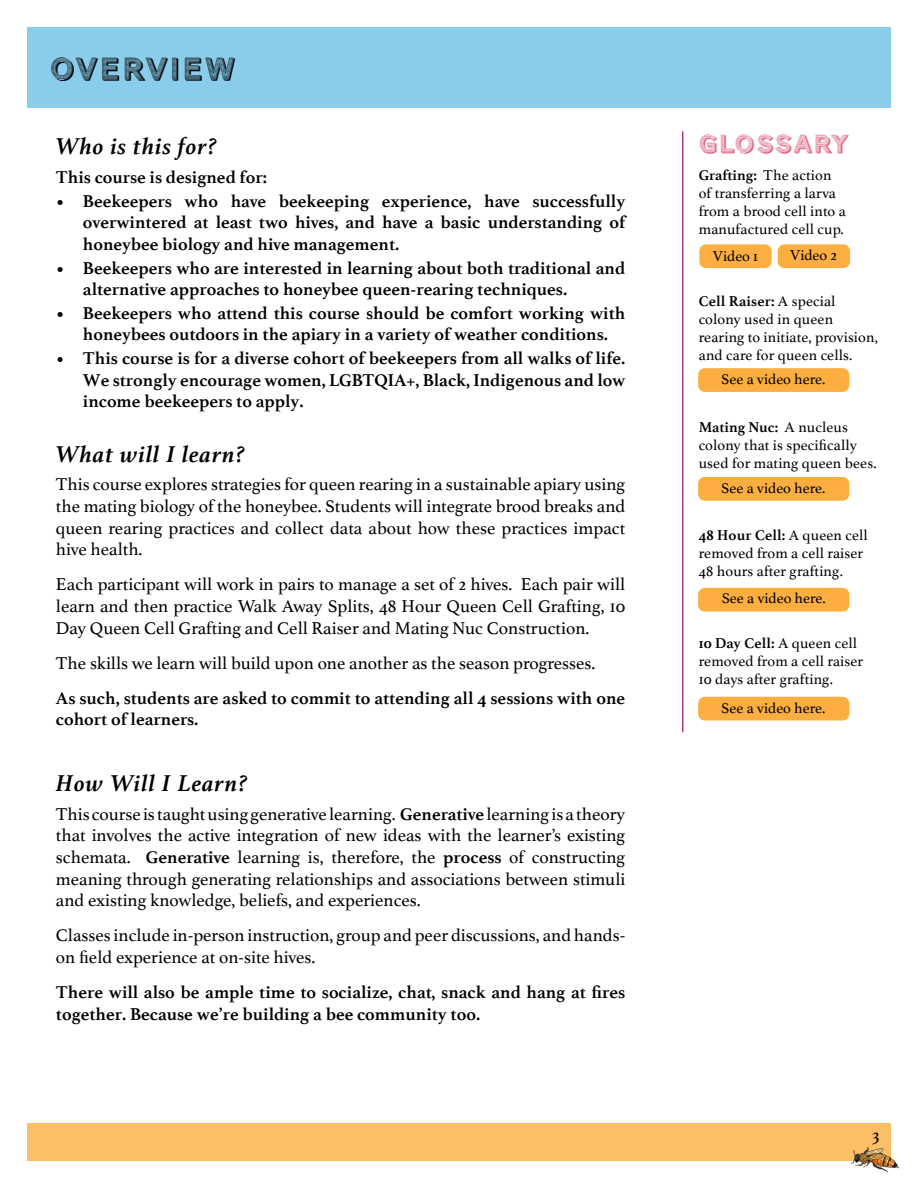
<style>
.page{position:relative;width:918px;height:1188px;background:#fff}
.page>*{position:absolute;margin:0;border:0;box-sizing:border-box;transform-origin:0 0}
.t1{font:31.5px "AW Conqueror Std Carved";letter-spacing:.09em;color:#000}
.t2{font:25.5px "AW Conqueror Std Carved";letter-spacing:.09em;color:#dc5471}
.t3{font:italic 700 24px "Athelas";letter-spacing:.04em;color:#000}
.t4{font:18px/21.6px "Athelas";color:#000;text-align:justify}
.t5{font:700 18px/21.6px "Athelas";color:#000}
.t6{font:15px/18px "Athelas";letter-spacing:.01em;color:#000}
.s1{font-weight:700}
</style>
<div class="page">
<div style="left:27px;top:27px;width:864px;height:81px;background:#8acdeb"></div>
<hr style="left:682px;top:131px;width:1px;height:601px;background:#a63895">
<div style="left:27px;top:1123px;width:864px;height:38px;background:#fdbf66"></div>
<div style="left:698px;top:588px;width:151px;height:24px;background:#fcaf40;border-radius:7px"></div>
<div style="left:698px;top:697px;width:151px;height:24px;background:#fcaf40;border-radius:7px"></div>
<div style="left:698px;top:368px;width:151px;height:24px;background:#fcaf40;border-radius:7px"></div>
<div style="left:698px;top:477px;width:151px;height:24px;background:#fcaf40;border-radius:7px"></div>
<div style="left:699px;top:244px;width:73px;height:24px;background:#fcaf40;border-radius:7px"></div>
<div style="left:778px;top:244px;width:72px;height:24px;background:#fcaf40;border-radius:7px"></div>
<img style="left:851px;top:1147px;width:49px;height:26px">
<h1 class="t1" style="left:50px;top:52px;width:186px">OVERVIEW</h1>
<h3 class="t3" style="left:56px;top:127px;width:162px">Who is this for?</h3>
<p class="t5" style="left:56px;top:166px;width:212px">This course is designed for:</p>
<p class="t5" style="left:83px;top:189px;width:544px;text-align:justify;text-indent:-27px">• Beekeepers who have beekeeping experience, have successfully overwintered at least two hives, and have a basic understanding of honeybee biology and hive management.</p>
<p class="t5" style="left:83px;top:256px;width:544px;text-indent:-27px">• Beekeepers who are interested in learning about both traditional and alternative approaches to honeybee queen-rearing techniques.</p>
<p class="t5" style="left:56px;top:302px;width:571px;text-align:center">• Beekeepers who attend this course should be comfort working with honeybees outdoors in the apiary in a variety of weather conditions.</p>
<p class="t5" style="left:83px;top:347px;width:544px;text-align:justify;text-indent:-27px">• This course is for a diverse cohort of beekeepers from all walks of life.<br>We strongly encourage women, LGBTQIA+, Black, Indigenous and low income beekeepers to apply.</p>
<h3 class="t3" style="left:56px;top:435px;width:190px">What will I learn?</h3>
<p class="t4" style="left:56px;top:473px;width:571px">This course explores strategies for queen rearing in a sustainable apiary using the mating biology of the honeybee. Students will integrate brood breaks and queen rearing practices and collect data about how these practices impact hive health.</p>
<p class="t4" style="left:56px;top:573px;width:571px">Each participant will work in pairs to manage a set of 2 hives. Each pair will learn and then practice Walk Away Splits, 48 Hour Queen Cell Grafting, 10<br>Day Queen Cell Grafting and Cell Raiser and Mating Nuc Construction.</p>
<p class="t4" style="left:56px;top:651px;width:541px">The skills we learn will build upon one another as the season progresses.</p>
<p class="t5" style="left:56px;top:687px;width:571px">As such, students are asked to commit to attending all 4 sessions with one cohort of learners.</p>
<h3 class="t3" style="left:56px;top:764px;width:193px">How Will I Learn?</h3>
<p class="t4" style="left:56px;top:803px;width:571px">This course is taught using generative learning. <span class="s1">Generative</span> learning is a theory that involves the active integration of new ideas with the learner’s existing schemata. <span class="s1">Generative</span> learning is, therefore, the <span class="s1">process</span> of constructing meaning through generating relationships and associations between stimuli and existing knowledge, beliefs, and experiences.</p>
<p class="t4" style="left:56px;top:924px;width:571px">Classes include in-person instruction, group and peer discussions, and hands&shy;on field experience at on-site hives.</p>
<p class="t5" style="left:56px;top:981px;width:571px">There will also be ample time to socialize, chat, snack and hang at fires together. Because we’re building a bee community too.</p>
<h2 class="t2" style="left:699px;top:130px;width:150px">GLOSSARY</h2>
<p class="t6" style="left:699px;top:166px;width:149px"><span class="s1">Grafting:</span> The action of transferring a larva from a brood cell into a manufactured cell cup.</p>
<p class="t6" style="left:713px;top:246px;width:47px">Video 1</p>
<p class="t6" style="left:790px;top:246px;width:48px">Video 2</p>
<p class="t6" style="left:699px;top:292px;width:181px"><span class="s1">Cell Raiser:</span> A special colony used in queen rearing to initiate, provision, and care for queen cells.</p>
<p class="t6" style="left:721px;top:370px;width:105px">See a video here.</p>
<p class="t6" style="left:699px;top:418px;width:179px"><span class="s1">Mating Nuc:</span> A nucleus colony that is specifically used for mating queen bees.</p>
<p class="t6" style="left:721px;top:479px;width:105px">See a video here.</p>
<p class="t6" style="left:699px;top:526px;width:171px"><span class="s1">48 Hour Cell:</span> A queen cell removed from a cell raiser<br>48 hours after grafting.</p>
<p class="t6" style="left:722px;top:589px;width:105px">See a video here.</p>
<p class="t6" style="left:699px;top:634px;width:166px"><span class="s1">10 Day Cell:</span> A queen cell removed from a cell raiser<br>10 days after grafting.</p>
<p class="t6" style="left:721px;top:699px;width:105px">See a video here.</p>
<p class="t4" style="left:872px;top:1124px;width:9px">3</p>
</div>
